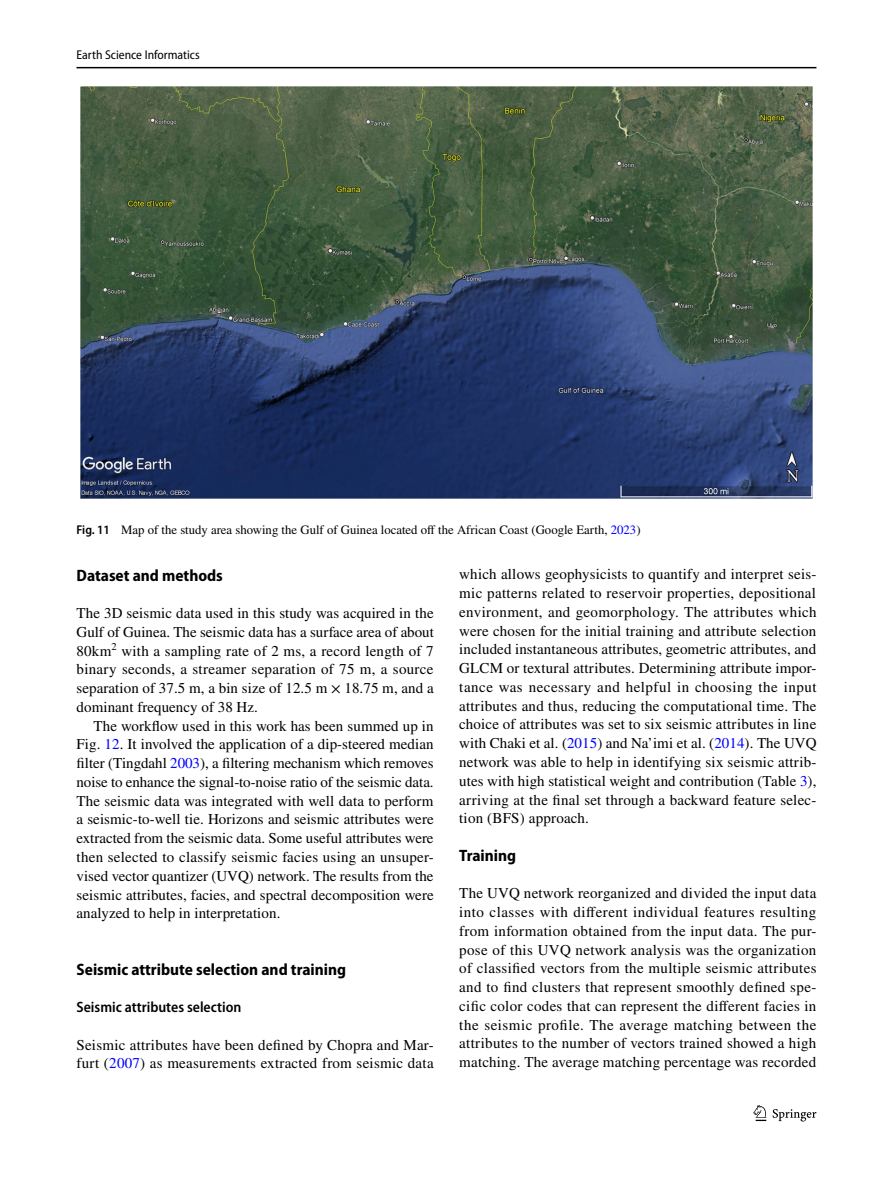
<style>
.page{position:relative;width:893px;height:1187px;background:#fff}
.page>*{position:absolute;margin:0;border:0;box-sizing:border-box;transform-origin:0 0}
.t1{font:700 semi-condensed 16.5px "Myriad Pro";color:#000}
.t2{font:15px/18.8px "STIX";letter-spacing:.015em;color:#000;text-align:justify}
.t3{font:600 semi-condensed 15px "Myriad Pro";color:#000}
.t4{font:12.75px "STIX";color:#000}
.t5{font:semi-condensed 12.75px "Myriad Pro";color:#000}
.s1{font-family:"Myriad Pro";font-weight:600;font-stretch:semi-condensed}
.s2{color:#00f}
</style>
<div class="page">
<hr style="left:77px;top:67px;width:739px;height:1px;background:#000">
<svg style="left:753px;top:1105px;width:13px;height:15px"></svg>
<svg style="left:773px;top:1109px;width:43px;height:12px"></svg>
<img style="left:81px;top:87px;width:731px;height:411px">
<p class="t5" style="left:77px;top:48px;width:125px">Earth Science Informatics</p>
<p class="t4" style="left:77px;top:520px;width:566px"><span class="s1">Fig. 11</span> Map of the study area showing the Gulf of Guinea located off the African Coast (Google Earth, <span class="s2">2023</span>)</p>
<p class="t1" style="left:77px;top:565px;width:148px">Dataset and methods</p>
<p class="t2" style="left:77px;top:604px;width:359px">The 3D seismic data used in this study was acquired in the Gulf of Guinea. The seismic data has a surface area of about 80km<sup>2</sup> with a sampling rate of 2 ms, a record length of 7 binary seconds, a streamer separation of 75 m, a source separation of 37.5 m, a bin size of 12.5 m × 18.75 m, and a dominant frequency of 38 Hz.</p>
<p class="t2" style="left:77px;top:717px;width:359px;text-indent:17px">The workflow used in this work has been summed up in Fig. <span class="s2">12</span>. It involved the application of a dip-steered median filter (Tingdahl <span class="s2">2003</span>), a filtering mechanism which removes noise to enhance the signal-to-noise ratio of the seismic data.<br>The seismic data was integrated with well data to perform a seismic-to-well tie. Horizons and seismic attributes were extracted from the seismic data. Some useful attributes were then selected to classify seismic facies using an unsuper&shy;vised vector quantizer (UVQ) network. The results from the seismic attributes, facies, and spectral decomposition were analyzed to help in interpretation.</p>
<p class="t1" style="left:77px;top:959px;width:271px">Seismic attribute selection and training</p>
<p class="t3" style="left:77px;top:998px;width:166px">Seismic attributes selection</p>
<p class="t2" style="left:77px;top:1036px;width:359px">Seismic attributes have been defined by Chopra and Mar&shy;furt (<span class="s2">2007</span>) as measurements extracted from seismic data</p>
<p class="t2" style="left:459px;top:566px;width:359px">which allows geophysicists to quantify and interpret seis&shy;mic patterns related to reservoir properties, depositional environment, and geomorphology. The attributes which were chosen for the initial training and attribute selection included instantaneous attributes, geometric attributes, and GLCM or textural attributes. Determining attribute impor&shy;tance was necessary and helpful in choosing the input attributes and thus, reducing the computational time. The choice of attributes was set to six seismic attributes in line with Chaki et al. (<span class="s2">2015</span>) and Na’imi et al. (<span class="s2">2014</span>). The UVQ network was able to help in identifying six seismic attrib&shy;utes with high statistical weight and contribution (Table <span class="s2">3</span>), arriving at the final set through a backward feature selec&shy;tion (BFS) approach.</p>
<p class="t1" style="left:459px;top:846px;width:58px">Training</p>
<p class="t2" style="left:459px;top:884px;width:359px">The UVQ network reorganized and divided the input data into classes with different individual features resulting from information obtained from the input data. The pur&shy;pose of this UVQ network analysis was the organization of classified vectors from the multiple seismic attributes and to find clusters that represent smoothly defined spe&shy;cific color codes that can represent the different facies in the seismic profile. The average matching between the attributes to the number of vectors trained showed a high matching. The average matching percentage was recorded</p>
</div>
